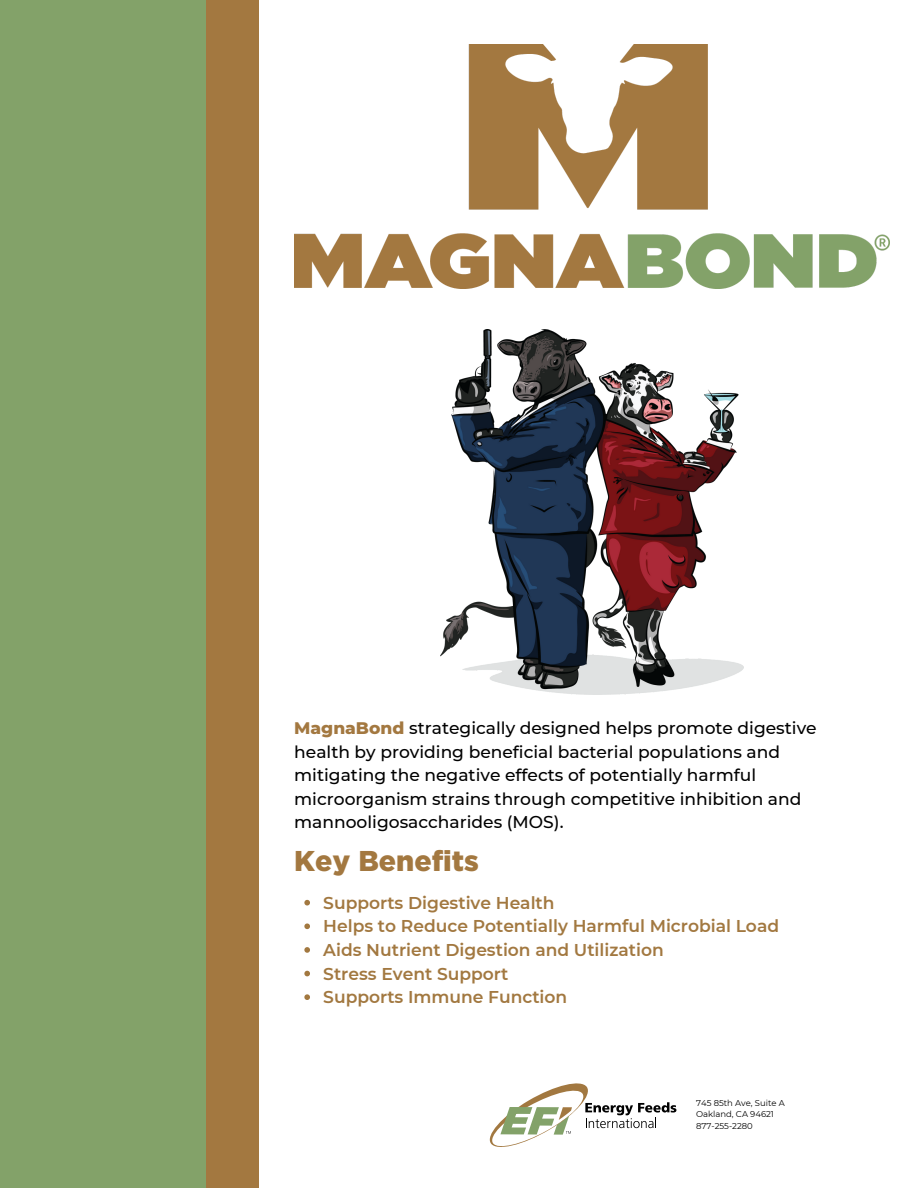
<style>
.page{position:relative;width:918px;height:1188px;background:#fff}
.page>*{position:absolute;margin:0;border:0;box-sizing:border-box;transform-origin:0 0}
.t1{font:900 28.65px "Gotham";color:#a37840}
.t2{font:500 17.1px/23.7px "Montserrat";color:#000}
.t3{font:600 17.1px "Montserrat";color:#a27840}
.t4{font:8.4px "Montserrat";color:#000}
.s1{font-weight:800;color:#a37840}
</style>
<div class="page">
<div style="left:0;top:0;width:215px;height:1188px;background:#83a269"></div>
<div style="left:206px;top:0;width:53px;height:1188px;background:#a37840"></div>
<svg style="left:489px;top:1083px;width:187px;height:64px"></svg>
<img style="left:294px;top:44px;width:595px;height:244px">
<img style="left:441px;top:330px;width:302px;height:364px">
<svg style="left:304px;top:900px;width:6px;height:5px"></svg>
<svg style="left:304px;top:923px;width:6px;height:6px"></svg>
<svg style="left:304px;top:947px;width:6px;height:6px"></svg>
<svg style="left:304px;top:971px;width:6px;height:5px"></svg>
<svg style="left:304px;top:994px;width:6px;height:6px"></svg>
<p class="t2" style="left:294px;top:716px;width:524px"><span class="s1">MagnaBond</span> strategically designed helps promote digestive health by providing beneficial bacterial populations and mitigating the negative effects of potentially harmful microorganism strains through competitive inhibition and mannooligosaccharides (MOS).</p>
<p class="t1" style="left:294px;top:844px;width:186px">Key Benefits</p>
<p class="t3" style="left:323px;top:892px;width:233px">Supports Digestive Health</p>
<p class="t3" style="left:323px;top:916px;width:457px">Helps to Reduce Potentially Harmful Microbial Load</p>
<p class="t3" style="left:323px;top:940px;width:342px">Aids Nutrient Digestion and Utilization</p>
<p class="t3" style="left:323px;top:963px;width:186px">Stress Event Support</p>
<p class="t3" style="left:323px;top:987px;width:245px">Supports Immune Function</p>
<p class="t4" style="left:696px;top:1098px;width:90px">745 85th Ave, Suite A</p>
<h2 class="t4" style="left:696px;top:1109px;width:79px">Oakland, CA 94621</h2>
<h1 class="t4" style="left:696px;top:1120px;width:58px">877-255-2280</h1>
</div>
